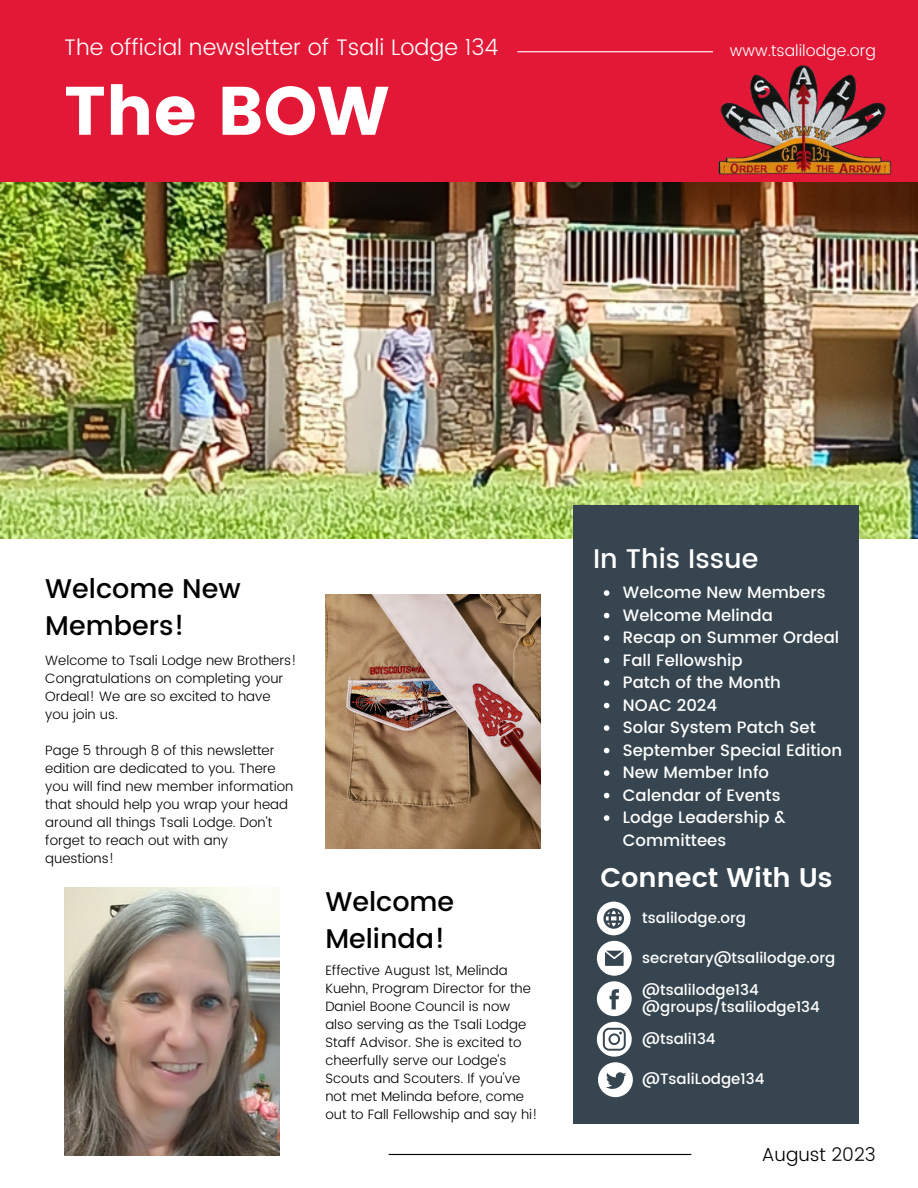
<style>
.page{position:relative;width:918px;height:1188px;background:#fff}
.page>*{position:absolute;margin:0;border:0;box-sizing:border-box;transform-origin:0 0}
.t1{font:68.4px "Poppins";color:#fff}
.t2{font:500 27px/37.2px "Poppins";color:#000}
.t3{font:600 27px "Poppins";color:#fff}
.t4{font:500 27px "Poppins";color:#fff}
.t5{font:300 22.5px "Poppins";color:#fff}
.t6{font:300 18.75px "Poppins";color:#000}
.t7{font:500 16.5px/22.5px "Poppins";color:#fff}
.t8{font:300 15.9px "Poppins";color:#fff}
.t9{font:500 15px "Poppins";color:#fff}
.t10{font:300 13.5px/18px "Poppins";color:#000}
</style>
<div class="page">
<img style="left:0;top:181px;width:918px;height:357px">
<img style="left:64px;top:887px;width:215px;height:268px">
<img style="left:325px;top:594px;width:215px;height:254px">
<div style="left:0;top:0;width:918px;height:181px;background:#e31837"></div>
<div style="left:574px;top:505px;width:285px;height:618px;background:#36454f"></div>
<hr style="left:517px;top:51px;width:196px;height:1px;background:#fff">
<hr style="left:389px;top:1154px;width:302px;height:1px;background:#000">
<img style="left:718px;top:65px;width:174px;height:110px">
<svg style="left:597px;top:1022px;width:36px;height:75px"></svg>
<svg style="left:597px;top:941px;width:35px;height:75px"></svg>
<svg style="left:597px;top:902px;width:34px;height:33px"></svg>
<svg style="left:604px;top:590px;width:5px;height:6px"></svg>
<svg style="left:604px;top:613px;width:5px;height:5px"></svg>
<svg style="left:604px;top:635px;width:5px;height:6px"></svg>
<svg style="left:604px;top:658px;width:5px;height:5px"></svg>
<svg style="left:604px;top:680px;width:5px;height:6px"></svg>
<svg style="left:604px;top:703px;width:5px;height:5px"></svg>
<svg style="left:604px;top:725px;width:5px;height:6px"></svg>
<svg style="left:604px;top:748px;width:5px;height:5px"></svg>
<svg style="left:604px;top:770px;width:5px;height:6px"></svg>
<svg style="left:604px;top:793px;width:5px;height:5px"></svg>
<svg style="left:604px;top:815px;width:5px;height:6px"></svg>
<p class="t5" style="left:64px;top:34px;width:436px">The official newsletter of Tsali Lodge 134</p>
<p class="t1" style="left:64px;top:71px;width:326px">The BOW</p>
<p class="t8" style="left:730px;top:41px;width:148px">www.tsalilodge.org</p>
<p class="t2" style="left:45px;top:570px;width:197px">Welcome New<br>Members!</p>
<p class="t10" style="left:45px;top:651px;width:253px">Welcome to Tsali Lodge new Brothers!<br>Congratulations on completing your<br>Ordeal! We are so excited to have you join us.</p>
<p class="t10" style="left:45px;top:741px;width:250px">Page 5 through 8 of this newsletter edition are dedicated to you. There you will find new member information that should help you wrap your head around all things Tsali Lodge. Don't forget to reach out with any questions!</p>
<p class="t2" style="left:325px;top:883px;width:130px">Welcome<br>Melinda!</p>
<p class="t10" style="left:325px;top:961px;width:214px">Effective August 1st, Melinda<br>Kuehn, Program Director for the<br>Daniel Boone Council is now also serving as the Tsali Lodge<br>Staff Advisor. She is excited to cheerfully serve our Lodge's<br>Scouts and Scouters. If you've not met Melinda before, come out to Fall Fellowship and say hi!</p>
<p class="t4" style="left:593px;top:543px;width:167px">In This Issue</p>
<p class="t7" style="left:623px;top:581px;width:204px">Welcome New Members</p>
<p class="t7" style="left:623px;top:604px;width:152px">Welcome Melinda</p>
<p class="t7" style="left:623px;top:626px;width:218px">Recap on Summer Ordeal</p>
<p class="t7" style="left:623px;top:649px;width:121px">Fall Fellowship</p>
<p class="t7" style="left:623px;top:671px;width:160px">Patch of the Month</p>
<p class="t7" style="left:623px;top:694px;width:96px">NOAC 2024</p>
<p class="t7" style="left:623px;top:716px;width:194px">Solar System Patch Set</p>
<p class="t7" style="left:623px;top:739px;width:221px">September Special Edition</p>
<p class="t7" style="left:623px;top:761px;width:148px">New Member Info</p>
<p class="t7" style="left:623px;top:784px;width:159px">Calendar of Events</p>
<p class="t7" style="left:623px;top:806px;width:164px">Lodge Leadership &amp;<br>Committees</p>
<p class="t3" style="left:600px;top:862px;width:234px">Connect With Us</p>
<p class="t9" style="left:642px;top:909px;width:105px">tsalilodge.org</p>
<p class="t9" style="left:642px;top:949px;width:195px">secretary@tsalilodge.org</p>
<p class="t9" style="left:642px;top:981px;width:118px">@tsalilodge134</p>
<p class="t9" style="left:642px;top:998px;width:179px">@groups/tsalilodge134</p>
<p class="t9" style="left:642px;top:1030px;width:75px">@tsali134</p>
<p class="t9" style="left:642px;top:1070px;width:124px">@TsaliLodge134</p>
<p class="t6" style="left:762px;top:1143px;width:116px">August 2023</p>
</div>
